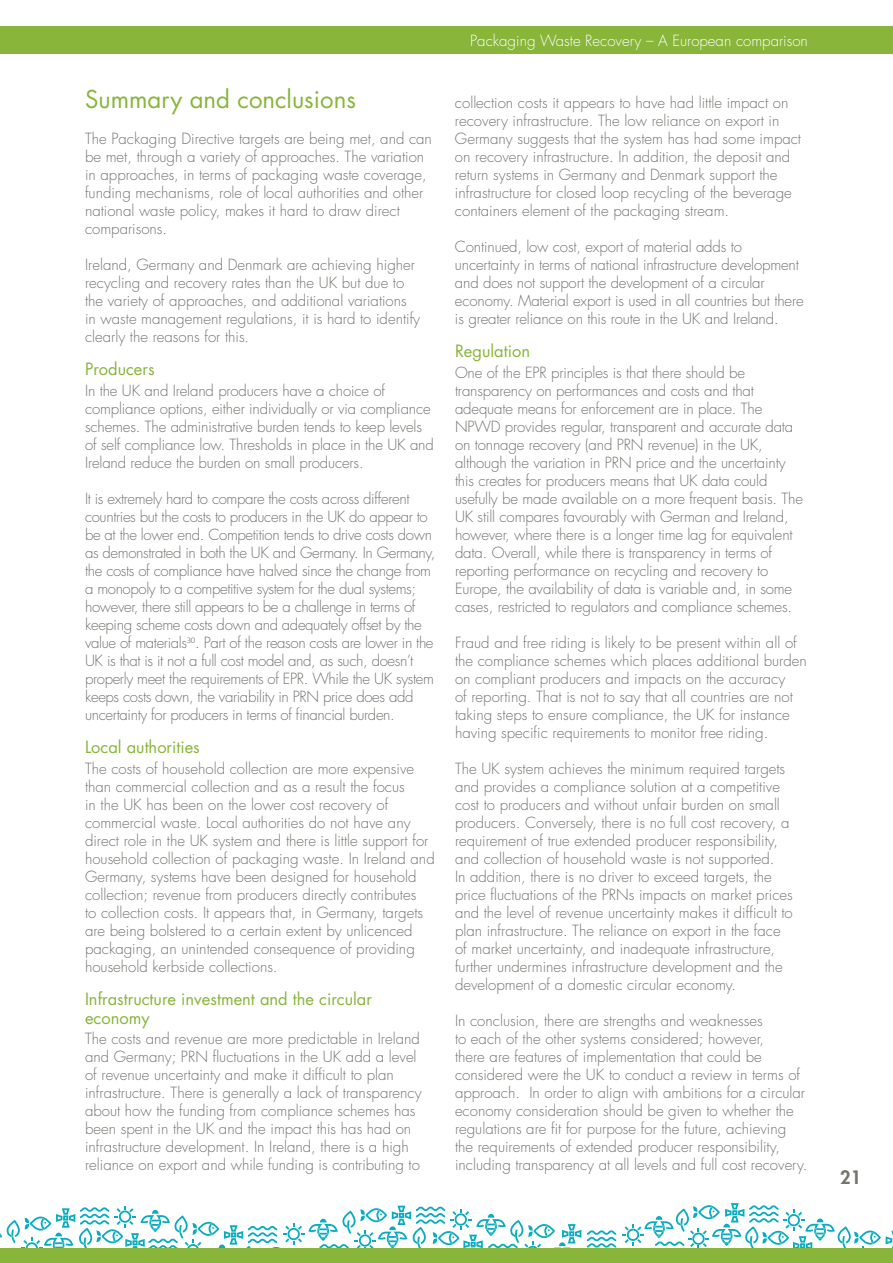
<style>
.page{position:relative;width:893px;height:1263px;background:#fff}
.page>*{position:absolute;margin:0;border:0;box-sizing:border-box;transform-origin:0 0}
.t1{font:24px "Futura";color:#88b53a}
.t2{font:800 18px "Futura";color:#76736f}
.t3{font:16.5px/19.8px "Futura";color:#88b53a}
.t4{font:300 15px/18px "Futura";color:#76736f}
.t5{font:300 15px/18px "Futura";letter-spacing:-.025em;color:#76736f}
.t6{font:300 15px "Futura";color:#fff}
</style>
<div class="page">
<svg style="left:622px;top:1203px;width:271px;height:45px"></svg>
<svg style="left:587px;top:1230px;width:29px;height:17px"></svg>
<svg style="left:0;top:1206px;width:581px;height:42px"></svg>
<div style="left:0;top:1248px;width:893px;height:15px;background:#88b53a"></div>
<div style="left:0;top:27px;width:893px;height:27px;background:#88b53a"></div>
<h1 class="t1" style="left:85px;top:83px;width:272px">Summary and conclusions</h1>
<p class="t4" style="left:85px;top:130px;width:348px">The Packaging Directive targets are being met, and can be met, through a variety of approaches. The variation in approaches, in terms of packaging waste coverage, funding mechanisms, role of local authorities and other national waste policy, makes it hard to draw direct comparisons.</p>
<p class="t4" style="left:85px;top:256px;width:337px">Ireland, Germany and Denmark are achieving higher recycling and recovery rates than the UK but due to the variety of approaches, and additional variations in waste management regulations, it is hard to identify clearly the reasons for this.</p>
<p class="t3" style="left:85px;top:358px;width:71px">Producers</p>
<p class="t4" style="left:85px;top:382px;width:350px">In the UK and Ireland producers have a choice of compliance options, either individually or via compliance schemes. The administrative burden tends to keep levels of self compliance low. Thresholds in place in the UK and Ireland reduce the burden on small producers.</p>
<p class="t5" style="left:85px;top:490px;width:352px">It is extremely hard to compare the costs across different countries but the costs to producers in the UK do appear to be at the lower end. Competition tends to drive costs down as demonstrated in both the UK and Germany. In Germany, the costs of compliance have halved since the change from a monopoly to a competitive system for the dual systems; however, there still appears to be a challenge in terms of keeping scheme costs down and adequately offset by the value of materials<sup>30</sup>. Part of the reason costs are lower in the UK is that is it not a full cost model and, as such, doesn’t properly meet the requirements of EPR. While the UK system keeps costs down, the variability in PRN price does add uncertainty for producers in terms of financial burden.</p>
<p class="t3" style="left:85px;top:736px;width:116px">Local authorities</p>
<p class="t4" style="left:85px;top:760px;width:351px">The costs of household collection are more expensive than commercial collection and as a result the focus<br>in the UK has been on the lower cost recovery of commercial waste. Local authorities do not have any direct role in the UK system and there is little support for household collection of packaging waste. In Ireland and Germany, systems have been designed for household collection; revenue from producers directly contributes<br>to collection costs. It appears that, in Germany, targets are being bolstered to a certain extent by unlicenced packaging, an unintended consequence of providing household kerbside collections.</p>
<p class="t3" style="left:85px;top:988px;width:288px">Infrastructure investment and the circular economy</p>
<p class="t4" style="left:85px;top:1030px;width:338px">The costs and revenue are more predictable in Ireland and Germany; PRN fluctuations in the UK add a level of revenue uncertainty and make it difficult to plan infrastructure. There is generally a lack of transparency about how the funding from compliance schemes has been spent in the UK and the impact this has had on infrastructure development. In Ireland, there is a high reliance on export and while funding is contributing to</p>
<p class="t6" style="left:470px;top:31px;width:339px">Packaging Waste Recovery – A European comparison</p>
<p class="t4" style="left:455px;top:94px;width:348px">collection costs it appears to have had little impact on recovery infrastructure. The low reliance on export in Germany suggests that the system has had some impact on recovery infrastructure. In addition, the deposit and return systems in Germany and Denmark support the infrastructure for closed loop recycling of the beverage containers element of the packaging stream.</p>
<p class="t4" style="left:455px;top:238px;width:350px">Continued, low cost, export of material adds to uncertainty in terms of national infrastructure development and does not support the development of a circular economy. Material export is used in all countries but there is greater reliance on this route in the UK and Ireland.</p>
<p class="t3" style="left:455px;top:340px;width:77px">Regulation</p>
<p class="t4" style="left:455px;top:364px;width:349px">One of the EPR principles is that there should be transparency on performances and costs and that adequate means for enforcement are in place. The NPWD provides regular, transparent and accurate data on tonnage recovery (and PRN revenue) in the UK, although the variation in PRN price and the uncertainty this creates for producers means that UK data could usefully be made available on a more frequent basis. The UK still compares favourably with German and Ireland, however, where there is a longer time lag for equivalent data. Overall, while there is transparency in terms of reporting performance on recycling and recovery to Europe, the availability of data is variable and, in some cases, restricted to regulators and compliance schemes.</p>
<p class="t4" style="left:455px;top:634px;width:353px">Fraud and free riding is likely to be present within all of the compliance schemes which places additional burden on compliant producers and impacts on the accuracy<br>of reporting. That is not to say that all countries are not taking steps to ensure compliance, the UK for instance having specific requirements to monitor free riding.</p>
<p class="t4" style="left:455px;top:760px;width:339px">The UK system achieves the minimum required targets and provides a compliance solution at a competitive cost to producers and without unfair burden on small producers. Conversely, there is no full cost recovery, a requirement of true extended producer responsibility, and collection of household waste is not supported.<br>In addition, there is no driver to exceed targets, the price fluctuations of the PRNs impacts on market prices and the level of revenue uncertainty makes it difficult to plan infrastructure. The reliance on export in the face of market uncertainty, and inadequate infrastructure, further undermines infrastructure development and the development of a domestic circular economy.</p>
<p class="t4" style="left:455px;top:1012px;width:354px">In conclusion, there are strengths and weaknesses<br>to each of the other systems considered; however,<br>there are features of implementation that could be considered were the UK to conduct a review in terms of approach. In order to align with ambitions for a circular economy consideration should be given to whether the regulations are fit for purpose for the future, achieving the requirements of extended producer responsibility, including transparency at all levels and full cost recovery.</p>
<p class="t2" style="left:840px;top:1165px;width:22px">21</p>
</div>
